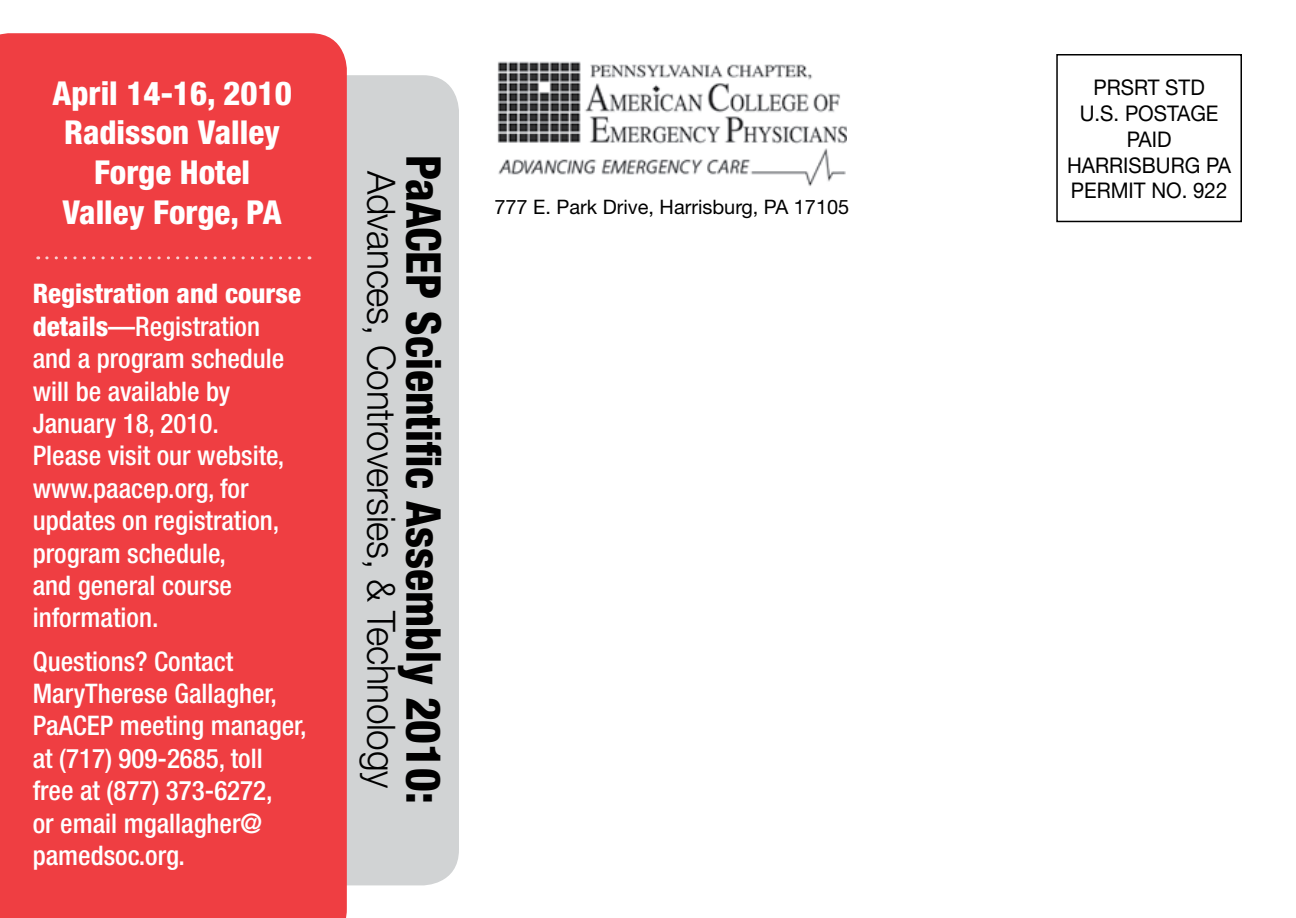
<style>
.page{position:relative;width:1296px;height:918px;background:#fff}
.page>*{position:absolute;margin:0;border:0;box-sizing:border-box;transform-origin:0 0}
.t1{font:800 condensed 48px "Helvetica Neue";color:#000;scale:.95 1}
.t2{font:300 39px "Helvetica Neue";letter-spacing:-.01em;color:#000;scale:.95 1}
.t3{font:800 condensed 33px/39.6px "Helvetica Neue";color:#fff;text-align:center}
.t4{font:500 condensed 27px/32.4px "Helvetica Neue";color:#fff}
.t5{font:21.6px/25.8px "Helvetica Neue";color:#000;text-align:center;scale:.95 1}
.t6{font:20.1px "Helvetica Neue";color:#000}
.s1{font-weight:800}
</style>
<div class="page">
<img style="left:497px;top:61px;width:349px;height:125px">
<div style="left:1056px;top:54px;width:186px;height:168px;border:2px solid #000"></div>
<div style="left:191px;top:75px;width:268px;height:810px;background:#d1d3d4;border-radius:36px"></div>
<div style="left:0;top:33px;width:347px;height:885px;background:#ef3e42"></div>
<svg style="left:47px;top:256px;width:263px;height:3px"></svg>
<p class="t3" style="left:52px;top:73px;width:241px">April 14-16, 2010<br>Radisson Valley<br>Forge Hotel<br>Valley Forge, PA</p>
<p class="t4" style="left:33px;top:277px;width:270px"><span class="s1">Registration and course details</span>—Registration and a program schedule will be available by<br>January 18, 2010.<br>Please visit our website, www.paacep.org, for updates on registration, program schedule,<br>and general course information.</p>
<p class="t4" style="left:33px;top:644px;width:275px">Questions? Contact<br>MaryTherese Gallagher,<br>PaACEP meeting manager, at (717) 909-2685, toll free at (877) 373-6272,<br>or email mgallagher@ pamedsoc.org.</p>
<h1 class="t1" style="left:453px;top:155px;width:684px;rotate:90deg">PaACEP Scientific Assembly 2010:</h1>
<h2 class="t2" style="left:405px;top:171px;width:651px;rotate:90deg">Advances, Controversies, &amp; Technology</h2>
<p class="t6" style="left:494px;top:195px;width:356px">777 E. Park Drive, Harrisburg, PA 17105</p>
<p class="t5" style="left:1067px;top:74px;width:174px">PRSRT STD<br>U.S. POSTAGE<br>PAID<br>HARRISBURG PA<br>PERMIT NO. 922</p>
</div>
